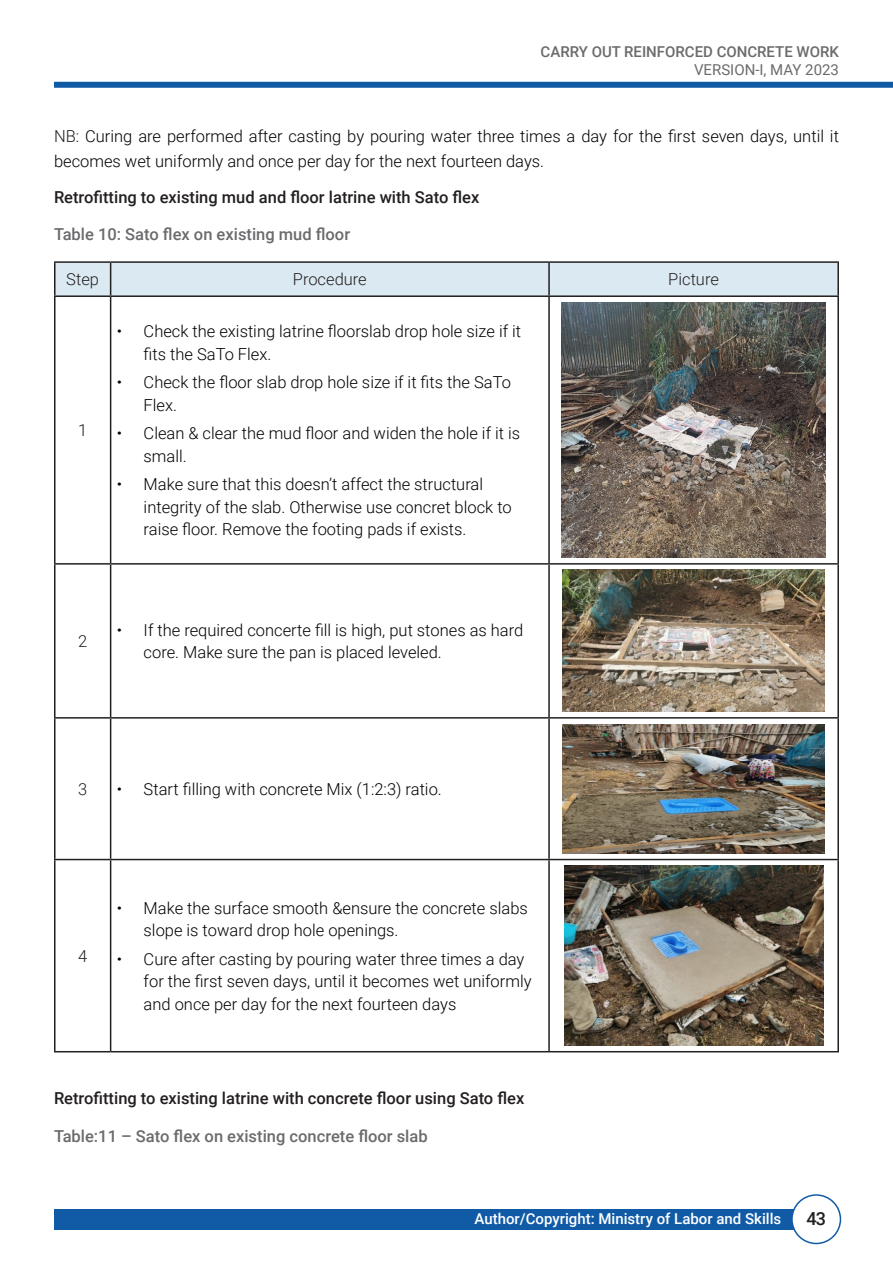
<style>
.page{position:relative;width:893px;height:1263px;background:#fff}
.page>*{position:absolute;margin:0;border:0;box-sizing:border-box;transform-origin:0 0}
.t1{font:500 18px "Roboto";color:#231f20}
.t2{font:300 16.5px/22.5px "Roboto";color:#000}
.t3{font:500 16.5px "Roboto";color:#231f20}
.t4{font:500 16.5px "Roboto";color:#6b6b6e}
.t5{font:300 16.5px "Roboto";color:#231f20}
.t6{font:500 15px "Roboto";color:#fff}
.t7{font:500 15px "Roboto";color:#6b6b6e}
.t8{font:15px "Roboto";color:#6b6b6e}
.s1{color:#231f20}
</style>
<div class="page">
<div style="left:54px;top:1209px;width:744px;height:21px;background:#115ba6"></div>
<div style="left:792px;top:1195px;width:48px;height:48px;background:#fff;border-radius:50%"></div>
<div style="left:791px;top:1194px;width:50px;height:50px;border:2px solid #115ba6;border-radius:50%"></div>
<div style="left:54px;top:82px;width:839px;height:6px;background:#115ba6"></div>
<div style="left:56px;top:263px;width:781px;height:32px;background:#dae9f2"></div>
<hr style="left:54px;top:297px;width:2px;height:266px;background:#231f20">
<hr style="left:110px;top:297px;width:1px;height:266px;background:#231f20">
<hr style="left:548px;top:297px;width:2px;height:266px;background:#231f20">
<hr style="left:837px;top:297px;width:2px;height:266px;background:#231f20">
<hr style="left:54px;top:563px;width:57px;height:2px;background:#231f20">
<hr style="left:54px;top:565px;width:2px;height:152px;background:#231f20">
<hr style="left:111px;top:563px;width:438px;height:2px;background:#231f20">
<hr style="left:110px;top:565px;width:1px;height:152px;background:#231f20">
<hr style="left:549px;top:563px;width:290px;height:2px;background:#231f20">
<hr style="left:548px;top:565px;width:2px;height:152px;background:#231f20">
<hr style="left:837px;top:565px;width:2px;height:152px;background:#231f20">
<hr style="left:54px;top:717px;width:57px;height:2px;background:#231f20">
<hr style="left:54px;top:719px;width:2px;height:140px;background:#231f20">
<hr style="left:111px;top:717px;width:438px;height:2px;background:#231f20">
<hr style="left:110px;top:719px;width:1px;height:140px;background:#231f20">
<hr style="left:549px;top:717px;width:290px;height:2px;background:#231f20">
<hr style="left:548px;top:719px;width:2px;height:140px;background:#231f20">
<hr style="left:837px;top:719px;width:2px;height:140px;background:#231f20">
<hr style="left:54px;top:859px;width:57px;height:1px;background:#231f20">
<hr style="left:54px;top:860px;width:2px;height:191px;background:#231f20">
<hr style="left:111px;top:859px;width:438px;height:1px;background:#231f20">
<hr style="left:110px;top:860px;width:1px;height:191px;background:#231f20">
<hr style="left:549px;top:859px;width:290px;height:1px;background:#231f20">
<hr style="left:548px;top:860px;width:2px;height:191px;background:#231f20">
<hr style="left:837px;top:860px;width:2px;height:191px;background:#231f20">
<hr style="left:54px;top:1051px;width:57px;height:1px;background:#231f20">
<hr style="left:111px;top:1051px;width:438px;height:1px;background:#231f20">
<hr style="left:549px;top:1051px;width:290px;height:1px;background:#231f20">
<hr style="left:54px;top:261px;width:57px;height:2px;background:#231f20">
<hr style="left:54px;top:263px;width:2px;height:32px;background:#231f20">
<hr style="left:54px;top:295px;width:57px;height:2px;background:#231f20">
<hr style="left:111px;top:261px;width:438px;height:2px;background:#231f20">
<hr style="left:110px;top:263px;width:1px;height:32px;background:#231f20">
<hr style="left:111px;top:295px;width:438px;height:2px;background:#231f20">
<hr style="left:549px;top:261px;width:290px;height:2px;background:#231f20">
<hr style="left:548px;top:263px;width:2px;height:32px;background:#231f20">
<hr style="left:837px;top:263px;width:2px;height:32px;background:#231f20">
<hr style="left:549px;top:295px;width:290px;height:2px;background:#231f20">
<img style="left:561px;top:302px;width:265px;height:256px">
<img style="left:563px;top:570px;width:261px;height:142px">
<img style="left:563px;top:724px;width:262px;height:129px">
<img style="left:564px;top:865px;width:259px;height:181px">
<p class="t7" style="left:541px;top:41px;width:300px">CARRY OUT REINFORCED CONCRETE WORK</p>
<p class="t8" style="left:694px;top:59px;width:146px">VERSION-I, MAY 2023</p>
<p class="t2" style="left:54px;top:123px;width:786px;line-height:24.8px"><span class="s1">NB:</span> Curing are performed after casting by pouring water three times a day for the first seven days, until it becomes wet uniformly and once per day for the next fourteen days.</p>
<p class="t3" style="left:54px;top:185px;width:427px">Retrofitting to existing mud and floor latrine with Sato flex</p>
<p class="t4" style="left:54px;top:223px;width:298px">Table 10: Sato flex on existing mud floor</p>
<p class="t5" style="left:66px;top:268px;width:34px">Step</p>
<p class="t5" style="left:293px;top:268px;width:75px">Procedure</p>
<p class="t5" style="left:668px;top:268px;width:52px">Picture</p>
<p class="t5" style="left:78px;top:419px;width:11px">1</p>
<p class="t5" style="left:78px;top:630px;width:11px">2</p>
<p class="t2" style="left:144px;top:319px;width:379px">Check the existing latrine floorslab drop hole size if it fits the SaTo Flex.</p>
<p class="t2" style="left:144px;top:370px;width:369px">Check the floor slab drop hole size if it fits the SaTo<br>Flex.</p>
<p class="t2" style="left:144px;top:421px;width:378px">Clean &amp; clear the mud floor and widen the hole if it is small.</p>
<p class="t2" style="left:144px;top:472px;width:370px">Make sure that this doesn’t affect the structural integrity of the slab. Otherwise use concret block to raise floor. Remove the footing pads if exists.</p>
<p class="t2" style="left:144px;top:618px;width:381px">If the required concerte fill is high, put stones as hard core. Make sure the pan is placed leveled.</p>
<p class="t5" style="left:78px;top:777px;width:11px">3</p>
<p class="t2" style="left:144px;top:777px;width:300px">Start filling with concrete Mix (1:2:3) ratio.</p>
<p class="t5" style="left:78px;top:944px;width:11px">4</p>
<p class="t2" style="left:144px;top:896px;width:386px">Make the surface smooth &amp;ensure the concrete slabs slope is toward drop hole openings.</p>
<p class="t2" style="left:144px;top:947px;width:389px">Cure after casting by pouring water three times a day for the first seven days, until it becomes wet uniformly and once per day for the next fourteen days</p>
<p class="t3" style="left:54px;top:1087px;width:472px">Retrofitting to existing latrine with concrete floor using Sato flex</p>
<p class="t4" style="left:54px;top:1124px;width:375px">Table:11 – Sato flex on existing concrete floor slab</p>
<p class="t6" style="left:474px;top:1208px;width:308px">Author/Copyright: Ministry of Labor and Skills</p>
<p class="t1" style="left:806px;top:1206px;width:21px">43</p>
</div>
